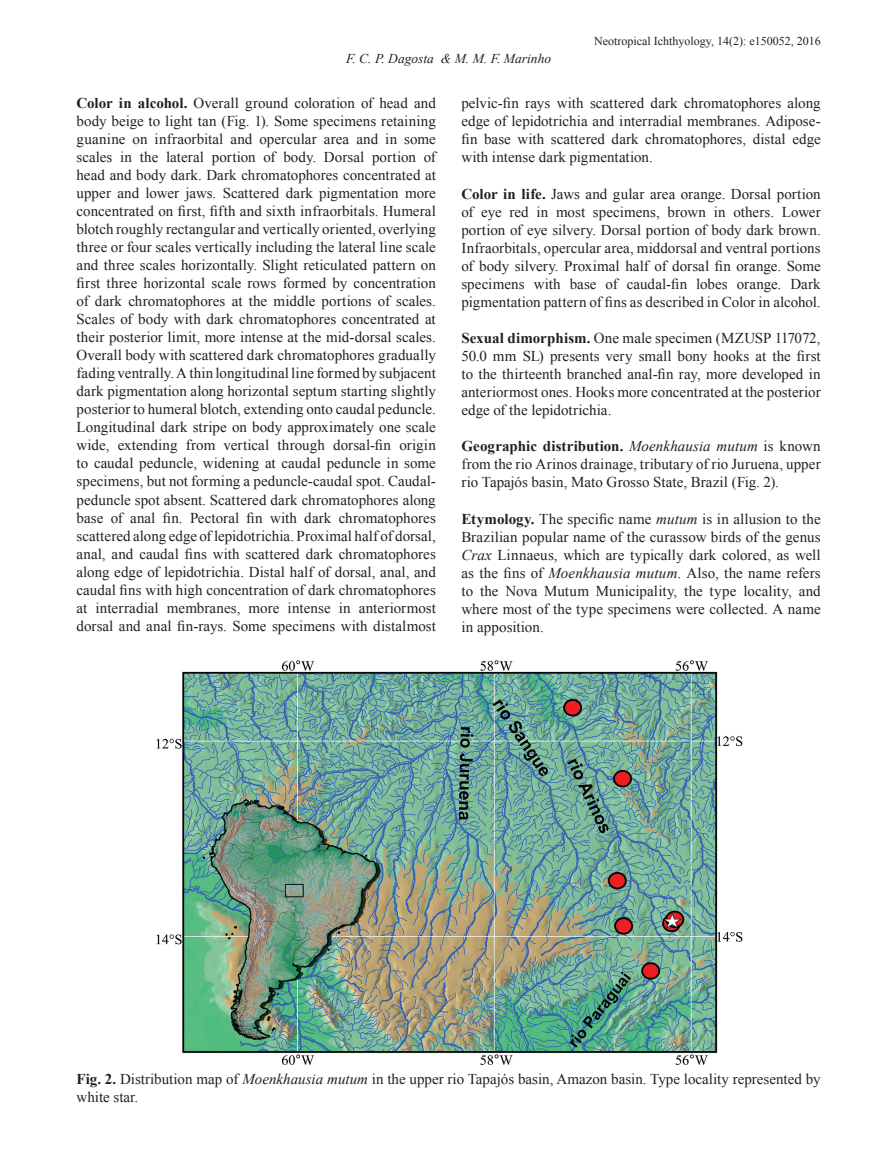
<style>
.page{position:relative;width:893px;height:1170px;background:#fff}
.page>*{position:absolute;margin:0;border:0;box-sizing:border-box;transform-origin:0 0}
.t1{font:15px/18px "Times New Roman";color:#231f20;text-align:justify}
.t2{font:italic 13.5px "Times New Roman";color:#231f20}
.t3{font:12px "Times New Roman";color:#231f20}
.s1{font-weight:700}
.s2{font-style:italic}
</style>
<div class="page">
<img style="left:156px;top:660px;width:587px;height:405px">
<p class="t2" style="left:346px;top:49px;width:207px">F. C. P. Dagosta &amp; M. M. F. Marinho</p>
<p class="t3" style="left:594px;top:33px;width:228px">Neotropical Ichthyology, 14(2): e150052, 2016</p>
<p class="t1" style="left:77px;top:94px;width:361px"><span class="s1">Color in alcohol.</span> Overall ground coloration of head and body beige to light tan (Fig. 1). Some specimens retaining guanine on infraorbital and opercular area and in some scales in the lateral portion of body. Dorsal portion of head and body dark. Dark chromatophores concentrated at upper and lower jaws. Scattered dark pigmentation more concentrated on first, fifth and sixth infraorbitals. Humeral blotch roughly rectangular and vertically oriented, overlying three or four scales vertically including the lateral line scale and three scales horizontally. Slight reticulated pattern on first three horizontal scale rows formed by concentration of dark chromatophores at the middle portions of scales.<br>Scales of body with dark chromatophores concentrated at their posterior limit, more intense at the mid-dorsal scales.<br>Overall body with scattered dark chromatophores gradually fading ventrally. A thin longitudinal line formed by subjacent dark pigmentation along horizontal septum starting slightly posterior to humeral blotch, extending onto caudal peduncle.<br>Longitudinal dark stripe on body approximately one scale wide, extending from vertical through dorsal-fin origin to caudal peduncle, widening at caudal peduncle in some specimens, but not forming a peduncle-caudal spot. Caudal&shy;peduncle spot absent. Scattered dark chromatophores along base of anal fin. Pectoral fin with dark chromatophores scattered along edge of lepidotrichia. Proximal half of dorsal, anal, and caudal fins with scattered dark chromatophores along edge of lepidotrichia. Distal half of dorsal, anal, and caudal fins with high concentration of dark chromatophores at interradial membranes, more intense in anteriormost dorsal and anal fin-rays. Some specimens with distalmost</p>
<p class="t1" style="left:461px;top:94px;width:361px">pelvic-fin rays with scattered dark chromatophores along edge of lepidotrichia and interradial membranes. Adipose&shy;fin base with scattered dark chromatophores, distal edge with intense dark pigmentation.</p>
<p class="t1" style="left:461px;top:184px;width:361px"><span class="s1">Color in life.</span> Jaws and gular area orange. Dorsal portion of eye red in most specimens, brown in others. Lower portion of eye silvery. Dorsal portion of body dark brown.<br>Infraorbitals, opercular area, middorsal and ventral portions of body silvery. Proximal half of dorsal fin orange. Some specimens with base of caudal-fin lobes orange. Dark pigmentation pattern of fins as described in Color in alcohol.</p>
<p class="t1" style="left:461px;top:329px;width:361px"><span class="s1">Sexual dimorphism.</span> One male specimen (MZUSP 117072, 50.0 mm SL) presents very small bony hooks at the first to the thirteenth branched anal-fin ray, more developed in anteriormost ones. Hooks more concentrated at the posterior edge of the lepidotrichia.</p>
<p class="t1" style="left:461px;top:437px;width:361px"><span class="s1">Geographic distribution.</span> <span class="s2">Moenkhausia mutum</span> is known from the rio Arinos drainage, tributary of rio Juruena, upper rio Tapajós basin, Mato Grosso State, Brazil (Fig. 2).</p>
<p class="t1" style="left:461px;top:509px;width:361px"><span class="s1">Etymology.</span> The specific name <span class="s2">mutum</span> is in allusion to the Brazilian popular name of the curassow birds of the genus <span class="s2">Crax</span> Linnaeus, which are typically dark colored, as well as the fins of <span class="s2">Moenkhausia mutum</span>. Also, the name refers to the Nova Mutum Municipality, the type locality, and where most of the type specimens were collected. A name in apposition.</p>
<p class="t1" style="left:77px;top:1069px;width:746px"><span class="s1">Fig. 2.</span> Distribution map of <span class="s2">Moenkhausia mutum</span> in the upper rio Tapajós basin, Amazon basin. Type locality represented by white star.</p>
</div>
